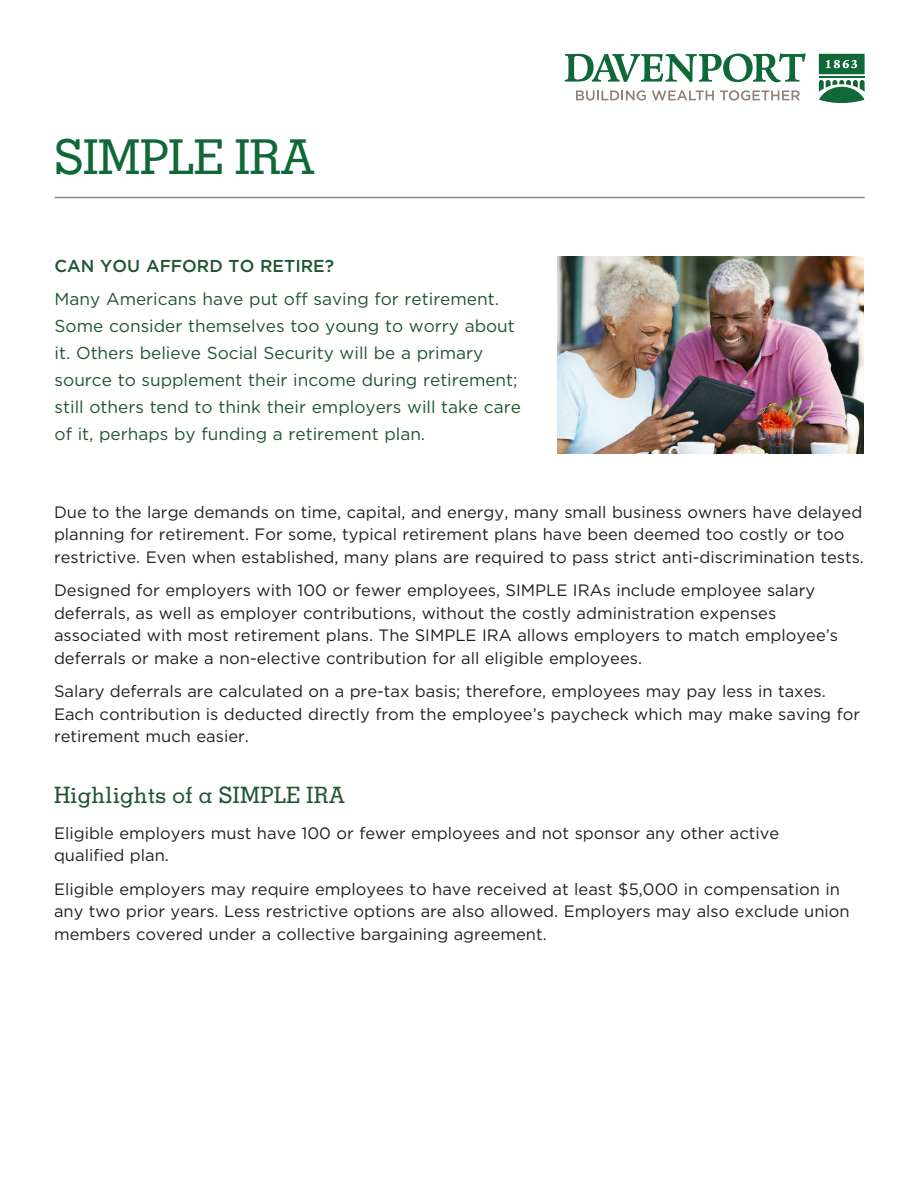
<style>
.page{position:relative;width:918px;height:1188px;background:#fff}
.page>*{position:absolute;margin:0;border:0;box-sizing:border-box;transform-origin:0 0}
.t1{font:500 48px "Memphis LT Std";letter-spacing:-.02em;color:#0f6838}
.Subhead{font:500 22.5px "Memphis LT Std";color:#205532}
.First_Paragraph{font:17.25px/27px "Gotham";color:#205532}
.First_Paragraph-2{font:500 17.25px "Gotham";color:#205532}
.body_text{font:16.5px/22.5px "Gotham";color:#231f20}
</style>
<div class="page">
<img style="left:558px;top:257px;width:306px;height:197px">
<svg style="left:576px;top:90px;width:70px;height:11px"></svg>
<svg style="left:652px;top:90px;width:62px;height:10px"></svg>
<svg style="left:720px;top:90px;width:80px;height:11px"></svg>
<svg style="left:565px;top:53px;width:241px;height:29px"></svg>
<hr style="left:819px;top:76px;width:46px;height:2px;background:#0f6838">
<svg style="left:819px;top:80px;width:46px;height:23px"></svg>
<svg style="left:819px;top:54px;width:46px;height:20px"></svg>
<hr style="left:55px;top:197px;width:810px;height:1px;background:#8f8279">
<p class="t1" style="left:55px;top:128px;width:262px">SIMPLE IRA</p>
<p class="First_Paragraph-2" style="left:55px;top:254px;width:281px">CAN YOU AFFORD TO RETIRE?</p>
<p class="First_Paragraph" style="left:55px;top:285px;width:468px">Many Americans have put off saving for retirement.<br>Some consider themselves too young to worry about it. Others believe Social Security will be a primary source to supplement their income during retirement; still others tend to think their employers will take care of it, perhaps by funding a retirement plan.</p>
<p class="body_text" style="left:54px;top:501px;width:812px">Due to the large demands on time, capital, and energy, many small business owners have delayed planning for retirement. For some, typical retirement plans have been deemed too costly or too restrictive. Even when established, many plans are required to pass strict anti-discrimination tests.</p>
<p class="body_text" style="left:54px;top:579px;width:786px">Designed for employers with 100 or fewer employees, SIMPLE IRAs include employee salary deferrals, as well as employer contributions, without the costly administration expenses associated with most retirement plans. The SIMPLE IRA allows employers to match employee’s deferrals or make a non-elective contribution for all eligible employees.</p>
<p class="body_text" style="left:54px;top:680px;width:808px">Salary deferrals are calculated on a pre-tax basis; therefore, employees may pay less in taxes.<br>Each contribution is deducted directly from the employee’s paycheck which may make saving for retirement much easier.</p>
<p class="Subhead" style="left:54px;top:781px;width:292px">Highlights of a SIMPLE IRA</p>
<p class="body_text" style="left:54px;top:821px;width:727px">Eligible employers must have 100 or fewer employees and not sponsor any other active qualified plan.</p>
<p class="body_text" style="left:54px;top:877px;width:797px">Eligible employers may require employees to have received at least $5,000 in compensation in any two prior years. Less restrictive options are also allowed. Employers may also exclude union members covered under a collective bargaining agreement.</p>
</div>
